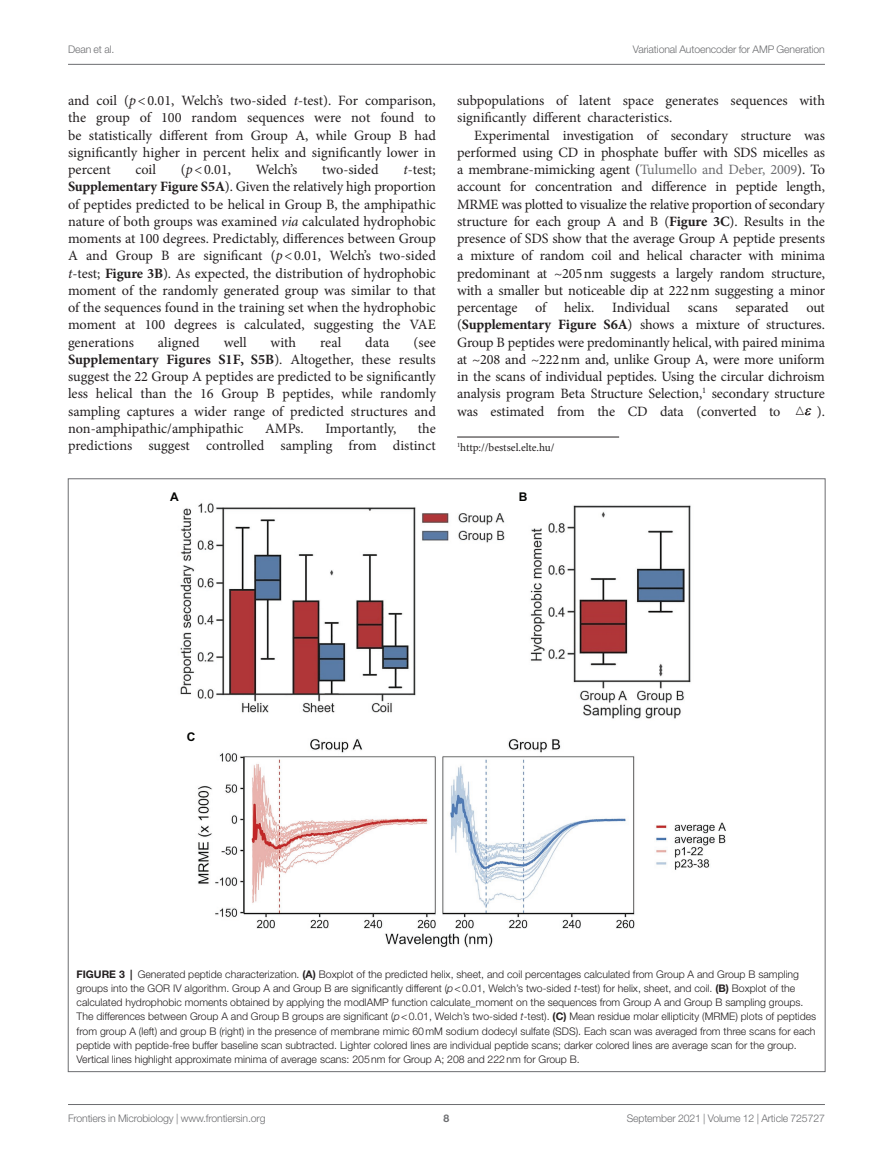
<style>
.page{position:relative;width:893px;height:1170px;background:#fff}
.page>*{position:absolute;margin:0;border:0;box-sizing:border-box;transform-origin:0 0}
.TEXT_FLUSH{font:14.25px/17.2px "Minion Pro";color:#231f20;text-align:justify}
.TEXT{font:14.25px/17.2px "Minion Pro";letter-spacing:-.01em;color:#231f20;text-align:justify}
.t1{font:700 12px "Arial";color:#040503}
.FOOTNOTE_-_2DIGIT{font:11.25px "Minion Pro";letter-spacing:-.005em;color:#231f20}
.FIG_LEG{font:300 10.5px/14.2px "Helvetica Neue LT Std";color:#231f20}
.t2{font:300 10.5px "Helvetica Neue LT Std";letter-spacing:-.015em;color:#6c6d70}
.t3{font:700 10.5px "Helvetica Neue LT Std";color:#6c6d70}
.s1{font-style:italic}
.s2{font-weight:700}
.s3{color:#6c6d70}
</style>
<div class="page">
<hr style="left:68px;top:64px;width:757px;height:1px;background:#6c6d70">
<hr style="left:68px;top:1104px;width:757px;height:1px;background:#6c6d70">
<hr style="left:457px;top:437px;width:162px;height:1px;background:#231f20">
<img style="left:180px;top:503px;width:546px;height:445px">
<p class="t2" style="left:68px;top:42px;width:48px">Dean et al.</p>
<p class="t2" style="left:633px;top:42px;width:193px">Variational Autoencoder for AMP Generation</p>
<p class="TEXT_FLUSH" style="left:68px;top:92px;width:369px">and coil (<span class="s1">p</span>&lt;0.01, Welch’s two-sided <span class="s1">t</span>-test). For comparison, the group of 100 random sequences were not found to be statistically different from Group A, while Group B had significantly higher in percent helix and significantly lower in percent</p>
<p class="TEXT_FLUSH" style="left:135px;top:161px;width:22px">coil</p>
<p class="TEXT_FLUSH" style="left:181px;top:161px;width:52px">(<span class="s1">p</span>&lt;0.01,</p>
<p class="TEXT_FLUSH" style="left:256px;top:161px;width:43px">Welch’s</p>
<p class="TEXT_FLUSH" style="left:322px;top:161px;width:58px">two-sided</p>
<p class="TEXT_FLUSH" style="left:68px;top:161px;width:369px;text-indent:335px"><span class="s1">t</span>-test; <span class="s2">Supplementary Figure S5A</span>). Given the relatively high proportion of peptides predicted to be helical in Group B, the amphipathic nature of both groups was examined <span class="s1">via</span> calculated hydrophobic moments at 100 degrees. Predictably, differences between Group A and Group B are significant (<span class="s1">p</span>&lt;0.01, Welch’s two-sided <span class="s1">t</span>-test; <span class="s2">Figure 3B</span>). As expected, the distribution of hydrophobic moment of the randomly generated group was similar to that of the sequences found in the training set when the hydrophobic moment at 100 degrees is calculated, suggesting the VAE generations</p>
<p class="TEXT_FLUSH" style="left:158px;top:333px;width:43px">aligned</p>
<p class="TEXT_FLUSH" style="left:224px;top:333px;width:24px">well</p>
<p class="TEXT_FLUSH" style="left:271px;top:333px;width:27px">with</p>
<p class="TEXT_FLUSH" style="left:320px;top:333px;width:23px">real</p>
<p class="TEXT_FLUSH" style="left:365px;top:333px;width:26px">data</p>
<p class="TEXT_FLUSH" style="left:68px;top:333px;width:369px;text-indent:345px">(see <span class="s2">Supplementary Figures S1F, S5B</span>). Altogether, these results suggest the 22 Group A peptides are predicted to be significantly less helical than the 16 Group B peptides, while randomly sampling captures a wider range of predicted structures and non-amphipathic/amphipathic</p>
<p class="TEXT_FLUSH" style="left:68px;top:420px;width:369px;text-align:right">the<br>predictions suggest controlled sampling from distinct</p>
<p class="TEXT_FLUSH" style="left:265px;top:420px;width:40px">AMPs.</p>
<p class="TEXT_FLUSH" style="left:325px;top:420px;width:72px">Importantly,</p>
<p class="t1" style="left:170px;top:488px;width:10px">A</p>
<p class="TEXT_FLUSH" style="left:457px;top:92px;width:369px">subpopulations of latent space generates sequences with significantly different characteristics.</p>
<p class="TEXT" style="left:457px;top:126px;width:369px;text-indent:17px">Experimental investigation of secondary structure was performed using CD in phosphate buffer with SDS micelles as a membrane-mimicking agent (<span class="s3">Tulumello and Deber, 2009</span>). To account for concentration and difference in peptide length, MRME was plotted to visualize the relative proportion of secondary structure for each group A and B (<span class="s2">Figure 3C</span>). Results in the presence of SDS show that the average Group A peptide presents a mixture of random coil and helical character with minima predominant at ~205nm suggests a largely random structure, with a smaller but noticeable dip at 222nm suggesting a minor percentage</p>
<p class="TEXT" style="left:457px;top:299px;width:369px;text-indent:278px">separated out (<span class="s2">Supplementary Figure S6A</span>) shows a mixture of structures.<br>Group B peptides were predominantly helical, with paired minima at ~208 and ~222nm and, unlike Group A, were more uniform in the scans of individual peptides. Using the circular dichroism analysis program Beta Structure Selection,<sup>1</sup> secondary structure was estimated from the CD data (converted to</p>
<p class="TEXT" style="left:535px;top:299px;width:136px">of helix. Individual</p>
<p class="TEXT" style="left:688px;top:299px;width:31px">scans</p>
<p class="TEXT" style="left:817px;top:402px;width:10px">).</p>
<p class="FOOTNOTE_-_2DIGIT" style="left:457px;top:439px;width:99px"><sup>1</sup>http://bestsel.elte.hu/</p>
<p class="t1" style="left:519px;top:488px;width:10px">B</p>
<p class="t1" style="left:187px;top:728px;width:10px">C</p>
<p class="FIG_LEG" style="left:77px;top:966px;width:741px"><span class="s2">FIGURE 3 |</span> Generated peptide characterization. <span class="s2">(A)</span> Boxplot of the predicted helix, sheet, and coil percentages calculated from Group A and Group B sampling groups into the GOR IV algorithm. Group A and Group B are significantly different (<span class="s1">p</span>&lt;0.01, Welch’s two-sided <span class="s1">t</span>-test) for helix, sheet, and coil. <span class="s2">(B)</span> Boxplot of the calculated hydrophobic moments obtained by applying the modlAMP function calculate_moment on the sequences from Group A and Group B sampling groups.<br>The differences between Group A and Group B groups are significant (<span class="s1">p</span>&lt;0.01, Welch’s two-sided <span class="s1">t</span>-test). <span class="s2">(C)</span> Mean residue molar ellipticity (MRME) plots of peptides from group A (left) and group B (right) in the presence of membrane mimic 60mM sodium dodecyl sulfate (SDS). Each scan was averaged from three scans for each peptide with peptide-free buffer baseline scan subtracted. Lighter colored lines are individual peptide scans; darker colored lines are average scan for the group.<br>Vertical lines highlight approximate minima of average scans: 205nm for Group A; 208 and 222nm for Group B.</p>
<p class="t2" style="left:68px;top:1111px;width:199px">Frontiers in Microbiology | www.frontiersin.org</p>
<p class="t3" style="left:444px;top:1111px;width:7px">8</p>
<p class="t2" style="left:627px;top:1111px;width:200px">September 2021 | Volume 12 | Article 725727</p>
</div>
